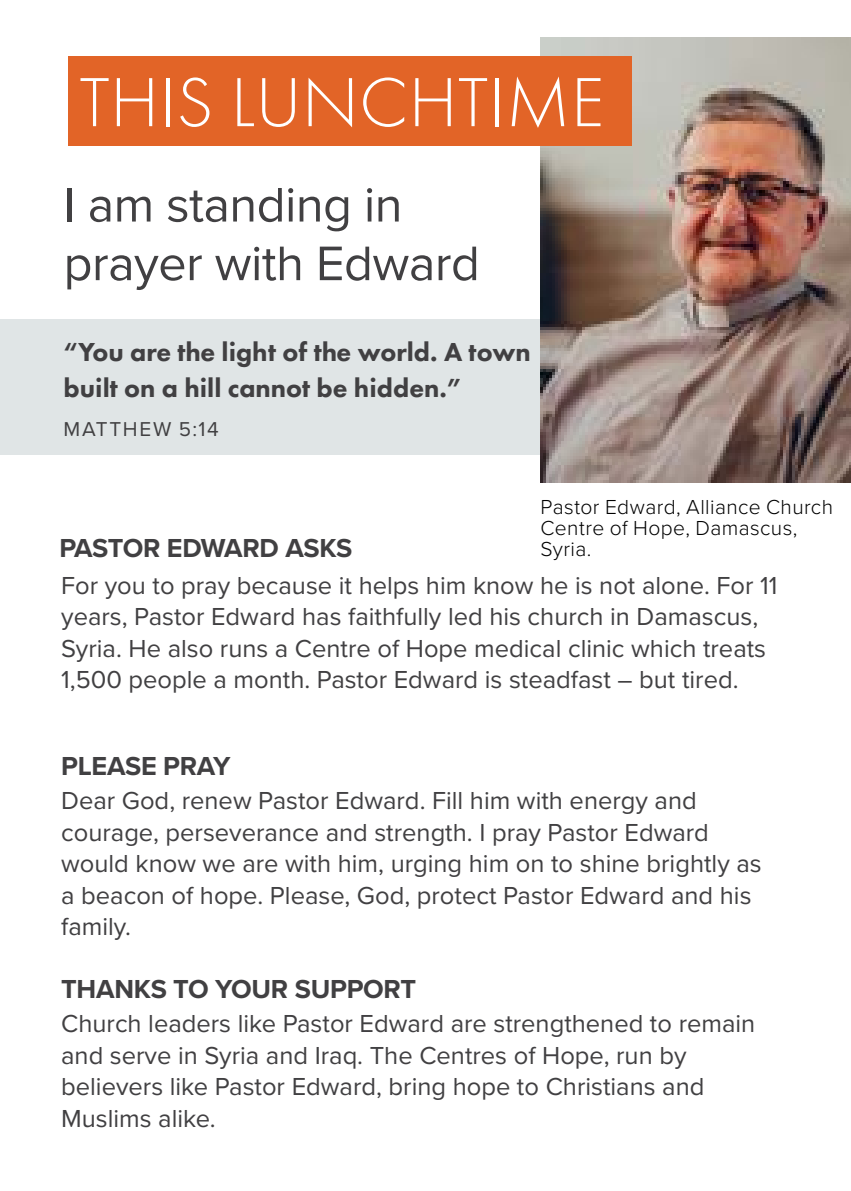
<style>
.page{position:relative;width:851px;height:1191px;background:#fff}
.page>*{position:absolute;margin:0;border:0;box-sizing:border-box;transform-origin:0 0}
.t1{font:300 72px "Futura PT";letter-spacing:.01em;color:#fff}
.t2{font:50.4px/58.5px "Proxima Nova";letter-spacing:-.01em;color:#414042}
.t3{font:800 27px/36px "Futura PT";color:#414042}
.t4{font:700 27px "Proxima Nova";letter-spacing:-.01em;color:#414042}
.t5{font:25.5px/31.5px "Proxima Nova";color:#414042}
.t6{font:300 21px/21px "Proxima Nova";letter-spacing:.02em;color:#000}
.t7{font:20.7px "Proxima Nova";letter-spacing:.08em;color:#414042}
</style>
<div class="page">
<div style="left:0;top:319px;width:579px;height:135px;background:#e0e5e6"></div>
<img style="left:540px;top:37px;width:310px;height:445px">
<div style="left:68px;top:56px;width:563px;height:90px;background:#e26427"></div>
<h1 class="t1" style="left:79px;top:61px;width:526px">THIS LUNCHTIME</h1>
<h2 class="t2" style="left:64px;top:173px;width:417px">I am standing in prayer with Edward</h2>
<p class="t3" style="left:64px;top:333px;width:468px">“You are the light of the world. A town built on a hill cannot be hidden.”</p>
<p class="t7" style="left:64px;top:413px;width:156px">MATTHEW 5:14</p>
<p class="t4" style="left:60px;top:528px;width:294px">PASTOR EDWARD ASKS</p>
<p class="t6" style="left:540px;top:495px;width:294px">Pastor Edward, Alliance Church<br>Centre of Hope, Damascus,<br>Syria.</p>
<p class="t5" style="left:61px;top:568px;width:717px">For you to pray because it helps him know he is not alone. For 11 years, Pastor Edward has faithfully led his church in Damascus, Syria. He also runs a Centre of Hope medical clinic which treats 1,500 people a month. Pastor Edward is steadfast – but tired.</p>
<p class="t4" style="left:61px;top:745px;width:171px">PLEASE PRAY</p>
<p class="t5" style="left:61px;top:784px;width:702px">Dear God, renew Pastor Edward. Fill him with energy and courage, perseverance and strength. I pray Pastor Edward would know we are with him, urging him on to shine brightly as a beacon of hope. Please, God, protect Pastor Edward and his family.</p>
<p class="t4" style="left:61px;top:968px;width:356px">THANKS TO YOUR SUPPORT</p>
<p class="t5" style="left:61px;top:1007px;width:695px">Church leaders like Pastor Edward are strengthened to remain and serve in Syria and Iraq. The Centres of Hope, run by believers like Pastor Edward, bring hope to Christians and Muslims alike.</p>
</div>
